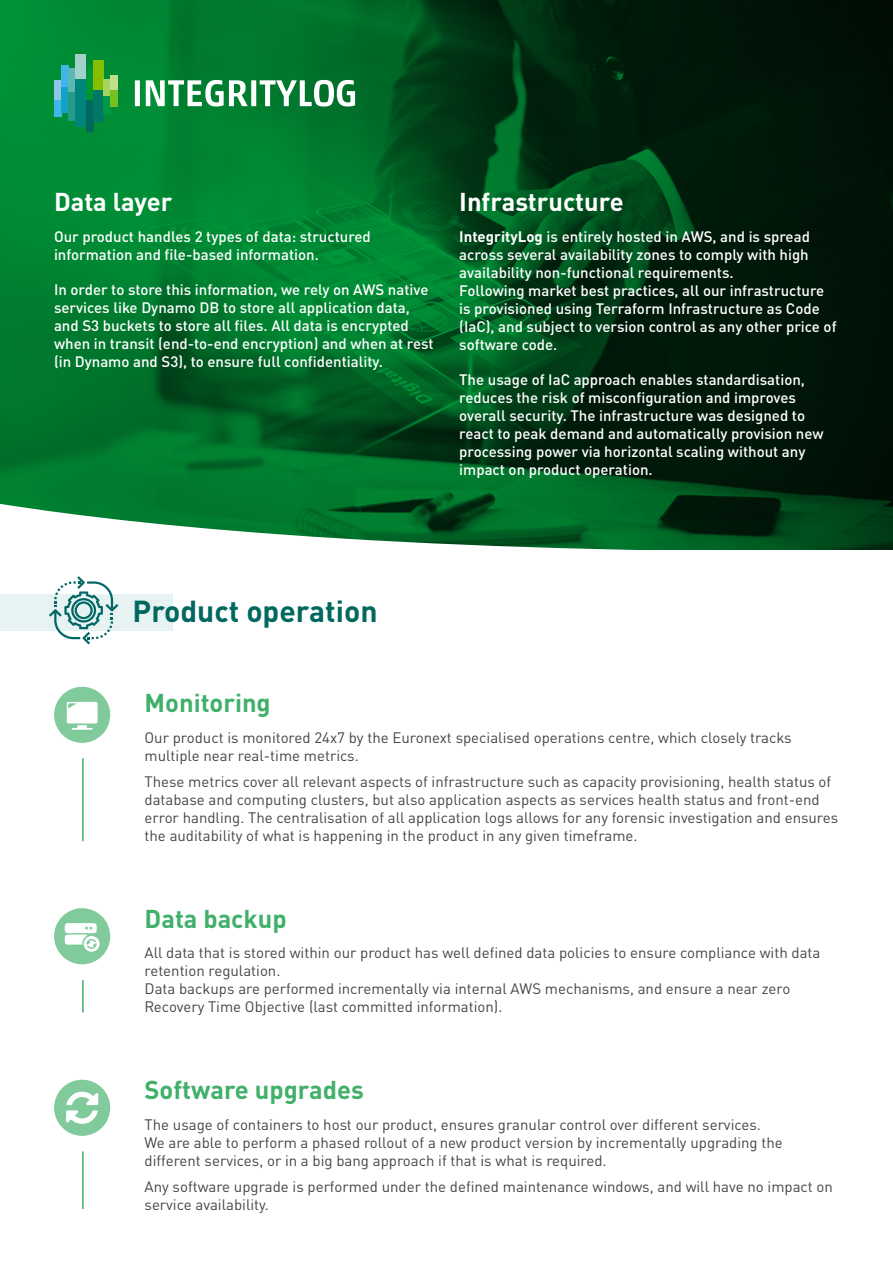
<style>
.page{position:relative;width:893px;height:1263px;background:#fff}
.page>*{position:absolute;margin:0;border:0;box-sizing:border-box;transform-origin:0 0}
.t1{font:700 30px "DIN Pro";color:#00685e}
.t2{font:700 25.5px "DIN Pro";color:#40b06a}
.t3{font:700 25.5px "DIN Pro";color:#fff}
.t4{font:15px/18px "DIN Pro";color:#454545}
.t5{font:500 15px/18px "DIN Pro";color:#fff}
.s1{font-weight:700}
</style>
<div class="page">
<svg style="left:0;top:0;width:893px;height:450px;background:#004e1d"></svg>
<div style="left:0;top:594px;width:173px;height:36px;background:#e6f3f2"></div>
<hr style="left:82px;top:758px;width:2px;height:83px;background:#40b06a">
<hr style="left:82px;top:980px;width:2px;height:32px;background:#40b06a">
<hr style="left:82px;top:1151px;width:2px;height:58px;background:#40b06a">
<div style="left:54px;top:687px;width:56px;height:56px;background:#80ca9c;border-radius:50%"></div>
<div style="left:54px;top:908px;width:56px;height:56px;background:#80ca9c;border-radius:50%"></div>
<div style="left:54px;top:1080px;width:56px;height:56px;background:#80ca9c;border-radius:50%"></div>
<svg style="left:49px;top:576px;width:69px;height:68px"></svg>
<div style="left:54px;top:80px;width:7px;height:20px;background:#8cc7e8"></div>
<div style="left:54px;top:100px;width:7px;height:16px;background:#40b5e6"></div>
<div style="left:61px;top:65px;width:7px;height:22px;background:#40b5e6"></div>
<div style="left:61px;top:87px;width:7px;height:26px;background:#14a3c7"></div>
<div style="left:68px;top:69px;width:7px;height:24px;background:#5cb8b3"></div>
<div style="left:68px;top:93px;width:7px;height:28px;background:#26998a"></div>
<div style="left:75px;top:54px;width:11px;height:26px;background:#a1d1c9"></div>
<div style="left:75px;top:80px;width:11px;height:47px;background:#00857d"></div>
<div style="left:86px;top:67px;width:7px;height:33px;background:#009638"></div>
<div style="left:86px;top:100px;width:7px;height:31px;background:#00695e"></div>
<div style="left:93px;top:60px;width:11px;height:30px;background:#85bd00"></div>
<div style="left:93px;top:90px;width:11px;height:32px;background:#007863"></div>
<div style="left:104px;top:80px;width:7px;height:16px;background:#a3d65e"></div>
<div style="left:104px;top:96px;width:7px;height:17px;background:#009945"></div>
<div style="left:111px;top:75px;width:7px;height:15px;background:#c2e08a"></div>
<div style="left:111px;top:90px;width:7px;height:17px;background:#78bf21"></div>
<div style="left:135px;top:80px;width:5px;height:26px;background:#fff"></div>
<svg style="left:146px;top:80px;width:102px;height:27px"></svg>
<div style="left:251px;top:80px;width:5px;height:26px;background:#fff"></div>
<svg style="left:260px;top:80px;width:95px;height:27px"></svg>
<svg style="left:0;top:450px;width:893px;height:100px;background:#1d6b3b"></svg>
<svg style="left:67px;top:702px;width:31px;height:21px"></svg>
<hr style="left:72px;top:728px;width:21px;height:2px;background:#fff">
<svg style="left:66px;top:1092px;width:32px;height:32px"></svg>
<svg style="left:65px;top:923px;width:35px;height:29px"></svg>
<h2 class="t3" style="left:54px;top:180px;width:120px">Data layer</h2>
<p class="t5" style="left:54px;top:226px;width:318px">Our product handles 2 types of data: structured information and file-based information.</p>
<p class="t5" style="left:54px;top:279px;width:381px">In order to store this information, we rely on AWS native services like Dynamo DB to store all application data, and S3 buckets to store all files. All data is encrypted when in transit (end-to-end encryption) and when at rest (in Dynamo and S3), to ensure full confidentiality.</p>
<h2 class="t3" style="left:459px;top:180px;width:166px">Infrastructure</h2>
<p class="t5" style="left:459px;top:226px;width:379px"><span class="s1">IntegrityLog</span> is entirely hosted in AWS, and is spread across several availability zones to comply with high availability non-functional requirements.<br>Following market best practices, all our infrastructure is provisioned using Terraform Infrastructure as Code (IaC), and subject to version control as any other price of software code.</p>
<p class="t5" style="left:459px;top:369px;width:366px">The usage of IaC approach enables standardisation, reduces the risk of misconfiguration and improves overall security. The infrastructure was designed to react to peak demand and automatically provision new processing power via horizontal scaling without any impact on product operation.</p>
<h1 class="t1" style="left:133px;top:586px;width:247px">Product operation</h1>
<h2 class="t2" style="left:145px;top:681px;width:128px">Monitoring</h2>
<p class="t4" style="left:145px;top:727px;width:648px">Our product is monitored 24x7 by the Euronext specialised operations centre, which closely tracks multiple near real-time metrics.</p>
<p class="t4" style="left:145px;top:771px;width:695px">These metrics cover all relevant aspects of infrastructure such as capacity provisioning, health status of database and computing clusters, but also application aspects as services health status and front-end error handling. The centralisation of all application logs allows for any forensic investigation and ensures the auditability of what is happening in the product in any given timeframe.</p>
<h2 class="t2" style="left:145px;top:897px;width:144px">Data backup</h2>
<p class="t4" style="left:145px;top:942px;width:677px">All data that is stored within our product has well defined data policies to ensure compliance with data retention regulation.<br>Data backups are performed incrementally via internal AWS mechanisms, and ensure a near zero Recovery Time Objective (last committed information).</p>
<h2 class="t2" style="left:145px;top:1069px;width:221px">Software upgrades</h2>
<p class="t4" style="left:145px;top:1114px;width:640px">The usage of containers to host our product, ensures granular control over different services.<br>We are able to perform a phased rollout of a new product version by incrementally upgrading the different services, or in a big bang approach if that is what is required.</p>
<p class="t4" style="left:145px;top:1176px;width:690px">Any software upgrade is performed under the defined maintenance windows, and will have no impact on service availability.</p>
</div>
